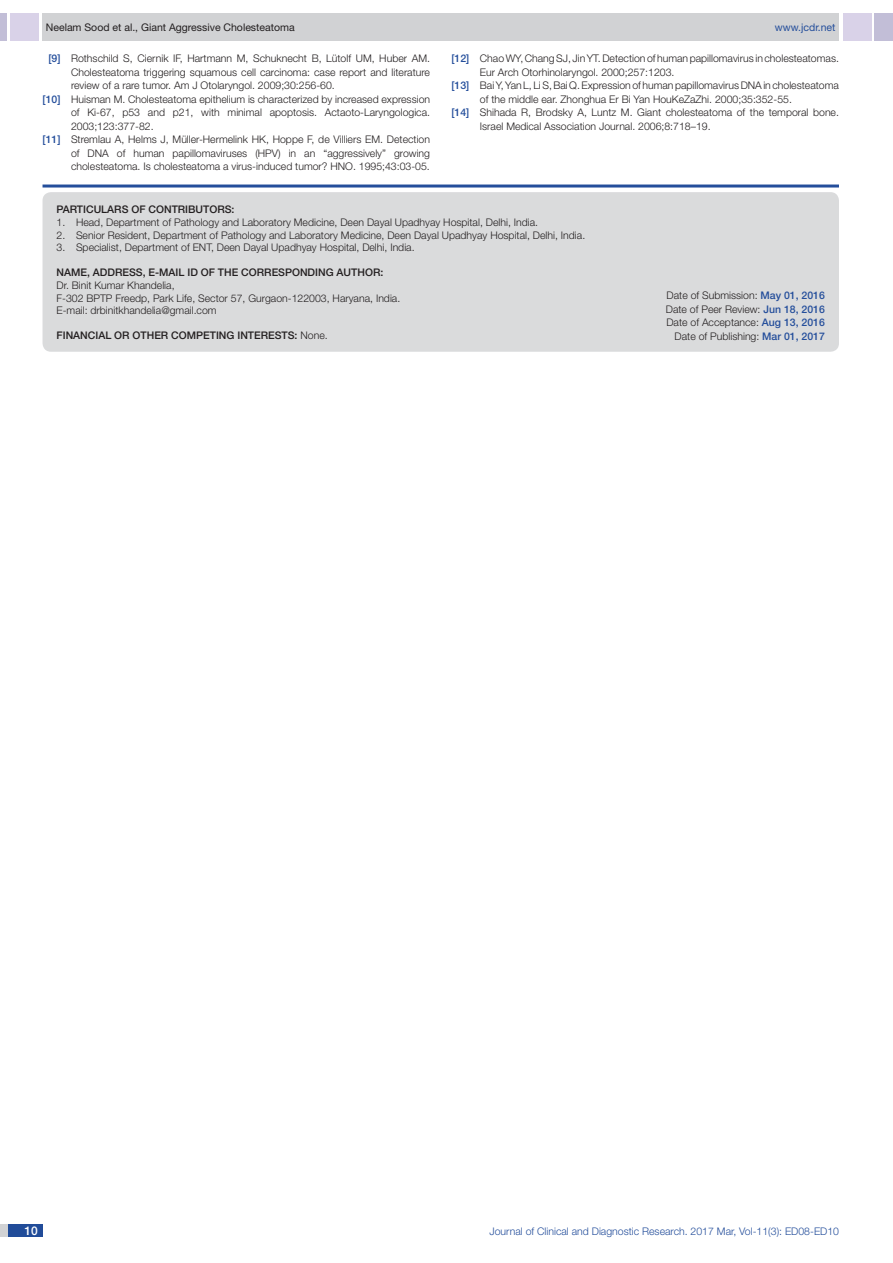
<style>
.page{position:relative;width:893px;height:1263px;background:#fff}
.page>*{position:absolute;margin:0;border:0;box-sizing:border-box;transform-origin:0 0}
.t1{font:500 12px "Helvetica Neue";color:#fff}
.Partic_Contri_Txt{font:300 10.5px "Helvetica Neue";color:#231f20}
.Partic_Contri_Head{font:500 10.5px "Helvetica Neue";color:#231f20}
.t2{font:300 10.5px "Helvetica Neue";color:#244e9b}
.t3{font:10.5px "Helvetica Neue";color:#231f20}
.t4{font:10.5px "Helvetica Neue";color:#244e9b}
.Partic_Contri_Head-2{font:300 10.5px "Helvetica Neue";color:#231f20}
.s1{font-weight:500;color:#244e9b}
.s2{font-weight:500}
</style>
<div class="page">
<div style="left:0;top:13px;width:7px;height:28px;background:#c2bed7"></div>
<div style="left:10px;top:13px;width:29px;height:28px;background:#d9d2e8"></div>
<div style="left:43px;top:13px;width:796px;height:28px;background:#d1d2d4"></div>
<div style="left:875px;top:13px;width:18px;height:28px;background:#c2bed7"></div>
<div style="left:843px;top:13px;width:29px;height:28px;background:#d9d2e8"></div>
<div style="left:0;top:1224px;width:43px;height:13px;background:#d1d2d4"></div>
<div style="left:8px;top:1224px;width:35px;height:13px;background:#214c99"></div>
<hr style="left:43px;top:185px;width:796px;height:3px;background:#244e9b">
<div style="left:43px;top:192px;width:796px;height:160px;background:#dadbdc;border-radius:9px"></div>
<p class="t3" style="left:46px;top:21px;width:250px">Neelam Sood et al., Giant Aggressive Cholesteatoma</p>
<p class="t4" style="left:775px;top:21px;width:62px">www.jcdr.net</p>
<p class="Partic_Contri_Txt" style="left:48px;top:52px;width:383px"><span class="s1">[9]</span> Rothschild S, Ciernik IF, Hartmann M, Schuknecht B, Lütolf UM, Huber AM.</p>
<p class="Partic_Contri_Txt" style="left:71px;top:66px;width:361px">Cholesteatoma triggering squamous cell carcinoma: case report and literature</p>
<p class="Partic_Contri_Txt" style="left:71px;top:79px;width:265px">review of a rare tumor. Am J Otolaryngol. 2009;30:256-60.</p>
<p class="Partic_Contri_Txt" style="left:43px;top:93px;width:389px"><span class="s1">[10]</span> Huisman M. Cholesteatoma epithelium is characterized by increased expression</p>
<p class="Partic_Contri_Txt" style="left:71px;top:106px;width:361px">of Ki-67, p53 and p21, with minimal apoptosis. Actaoto-Laryngologica.</p>
<p class="Partic_Contri_Txt" style="left:71px;top:120px;width:84px">2003;123:377-82.</p>
<p class="Partic_Contri_Txt" style="left:43px;top:133px;width:389px"><span class="s1">[11]</span> Stremlau A, Helms J, Müller-Hermelink HK, Hoppe F, de Villiers EM. Detection</p>
<p class="Partic_Contri_Txt" style="left:71px;top:147px;width:361px">of DNA of human papillomaviruses (HPV) in an “aggressively” growing</p>
<p class="Partic_Contri_Txt" style="left:71px;top:160px;width:360px">cholesteatoma. Is cholesteatoma a virus-induced tumor? HNO. 1995;43:03-05.</p>
<p class="Partic_Contri_Txt" style="left:451px;top:52px;width:389px"><span class="s1">[12]</span> Chao WY, Chang SJ, Jin YT. Detection of human papillomavirus in cholesteatomas.</p>
<p class="Partic_Contri_Txt" style="left:480px;top:66px;width:196px">Eur Arch Otorhinolaryngol. 2000;257:1203.</p>
<p class="Partic_Contri_Txt" style="left:451px;top:79px;width:389px"><span class="s1">[13]</span> Bai Y, Yan L, Li S, Bai Q. Expression of human papillomavirus DNA in cholesteatoma</p>
<p class="Partic_Contri_Txt" style="left:480px;top:93px;width:314px">of the middle ear. Zhonghua Er Bi Yan HouKeZaZhi. 2000;35:352-55.</p>
<p class="Partic_Contri_Txt" style="left:451px;top:106px;width:389px"><span class="s1">[14]</span> Shihada R, Brodsky A, Luntz M. Giant cholesteatoma of the temporal bone.</p>
<p class="Partic_Contri_Txt" style="left:480px;top:120px;width:232px">Israel Medical Association Journal. 2006;8:718–19.</p>
<p class="Partic_Contri_Head" style="left:57px;top:203px;width:13px">PARTI</p>
<p class="Partic_Contri_Head" style="left:86px;top:203px;width:16px">CULAR</p>
<p class="Partic_Contri_Head" style="left:122px;top:203px;width:82px">S OF CONTRI BUTOR</p>
<p class="Partic_Contri_Head" style="left:225px;top:203px;width:11px">S:</p>
<p class="Partic_Contri_Txt" style="left:57px;top:216px;width:483px">1. Head, Department of Pathology and Laboratory Medicine, Deen Dayal Upadhyay Hospital, Delhi, India.</p>
<p class="Partic_Contri_Txt" style="left:57px;top:228px;width:530px">2. Senior Resident, Department of Pathology and Laboratory Medicine, Deen Dayal Upadhyay Hospital, Delhi, India.</p>
<p class="Partic_Contri_Txt" style="left:57px;top:241px;width:360px">3. Specialist, Department of ENT, Deen Dayal Upadhyay Hospital, Delhi, India.</p>
<p class="Partic_Contri_Head" style="left:57px;top:266px;width:17px">NAME</p>
<p class="Partic_Contri_Head" style="left:87px;top:266px;width:15px">, ADDRE</p>
<p class="Partic_Contri_Head" style="left:129px;top:266px;width:38px">SS, E-MAIL</p>
<p class="Partic_Contri_Head" style="left:187px;top:266px;width:39px">ID OF THE</p>
<p class="Partic_Contri_Head" style="left:241px;top:266px;width:16px">CORRE</p>
<p class="Partic_Contri_Head" style="left:278px;top:266px;width:67px">SPONDI NG AUTHOR</p>
<p class="Partic_Contri_Head" style="left:380px;top:266px;width:4px">:</p>
<p class="Partic_Contri_Txt" style="left:57px;top:279px;width:120px">Dr. Binit Kumar Khandelia,</p>
<p class="Partic_Contri_Txt" style="left:57px;top:291px;width:345px">F-302 BPTP Freedp, Park Life, Sector 57, Gurgaon-122003, Haryana, India.</p>
<p class="Partic_Contri_Txt" style="left:57px;top:304px;width:162px">E-mail: drbinitkhandelia@gmail.com</p>
<p class="Partic_Contri_Head" style="left:57px;top:329px;width:85px">Financial OR OTHER</p>
<p class="Partic_Contri_Head" style="left:171px;top:329px;width:85px">COM PETI NG INTERE</p>
<p class="Partic_Contri_Head-2" style="left:275px;top:329px;width:54px"><span class="s2">STS:</span> None.</p>
<p class="Partic_Contri_Txt" style="left:667px;top:289px;width:160px">Date of Submission: <span class="s1">May 01, 2016</span></p>
<p class="Partic_Contri_Txt" style="left:666px;top:303px;width:161px">Date of Peer Review: <span class="s1">Jun 18, 2016</span></p>
<p class="Partic_Contri_Txt" style="left:666px;top:316px;width:160px">Date of Acceptance: <span class="s1">Aug 13, 2016</span></p>
<p class="Partic_Contri_Txt" style="left:675px;top:330px;width:152px">Date of Publishing: <span class="s1">Mar 01, 2017</span></p>
<p class="t1" style="left:24px;top:1223px;width:15px">10</p>
<p class="t2" style="left:489px;top:1225px;width:351px">Journal of Clinical and Diagnostic Research. 2017 Mar, Vol-11(3): ED08-ED10</p>
</div>
